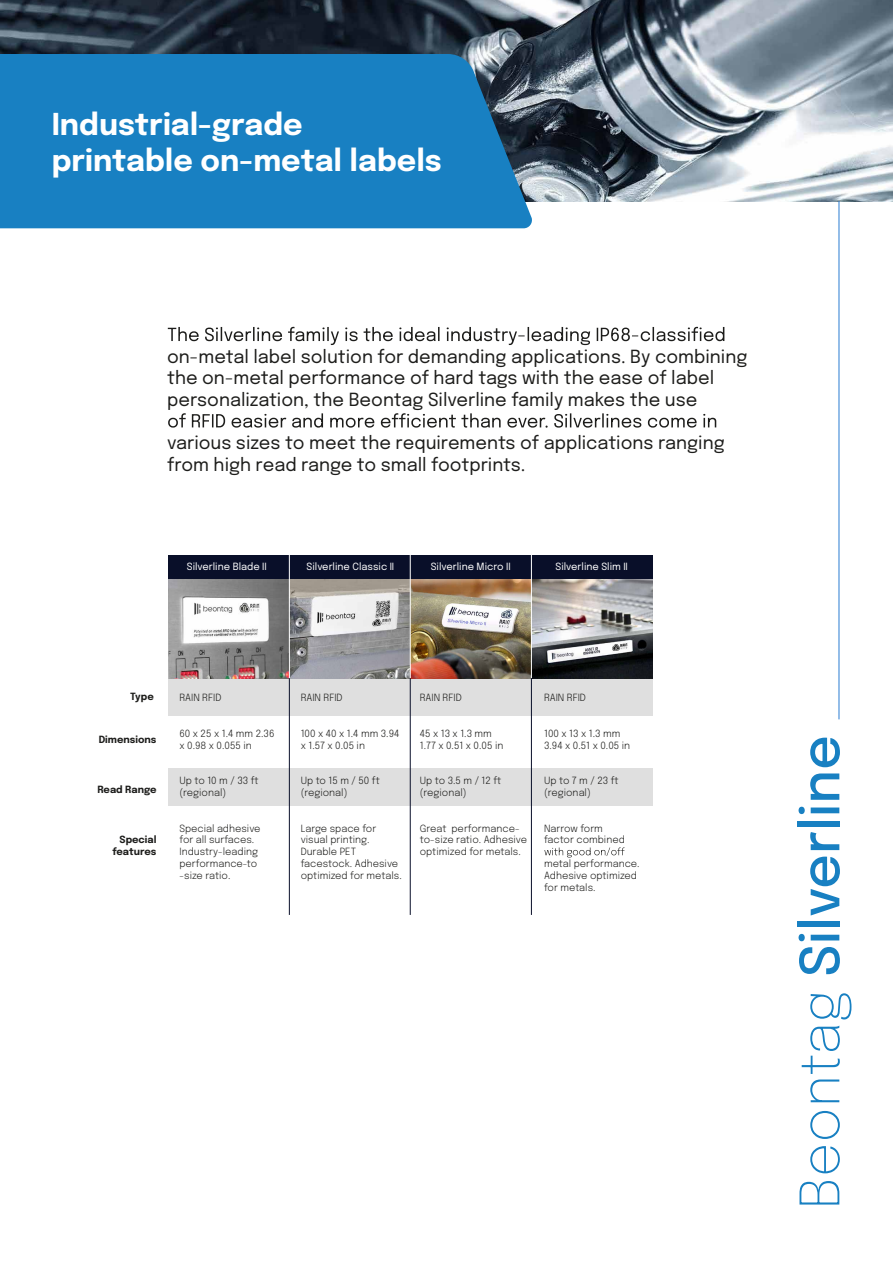
<style>
.page{position:relative;width:893px;height:1263px;background:#fff}
.page>*{position:absolute;margin:0;border:0;box-sizing:border-box;transform-origin:0 0}
.t1{font:500 54px "Epilogue";color:#1880c2}
.t2{font:700 30px/36px "Epilogue";color:#fff}
.t3{font:18px/21.6px "Epilogue";color:#1d1d1b}
.t4{font:300 9.9px/11.9px "Epilogue";color:#1d1d1b}
.t5{font:9.9px "Epilogue";color:#fff}
.t6{font:700 9.9px/11.9px "Epilogue";color:#1d1d1b;text-align:right}
.s1{font-weight:200}
</style>
<div class="page">
<img style="left:0;top:0;width:893px;height:201px">
<div style="left:0;top:54px;width:533px;height:174px;background:#1880c2"></div>
<svg style="left:168px;top:327px;width:556px;height:18px"></svg>
<svg style="left:168px;top:413px;width:548px;height:15px"></svg>
<hr style="left:839px;top:201px;width:1px;height:518px;background:#2b7cd2">
<div style="left:168px;top:678px;width:484px;height:38px;background:#dfdfdf"></div>
<div style="left:168px;top:769px;width:484px;height:37px;background:#dfdfdf"></div>
<div style="left:168px;top:555px;width:484px;height:24px;background:#090f29"></div>
<svg style="left:544px;top:847px;width:80px;height:10px"></svg>
<img style="left:168px;top:579px;width:484px;height:99px">
<hr style="left:289px;top:555px;width:1px;height:123px;background:#fff">
<hr style="left:410px;top:555px;width:1px;height:123px;background:#fff">
<hr style="left:531px;top:555px;width:1px;height:123px;background:#fff">
<hr style="left:289px;top:678px;width:1px;height:237px;background:#090f29">
<hr style="left:410px;top:678px;width:1px;height:237px;background:#090f29">
<hr style="left:531px;top:678px;width:1px;height:237px;background:#090f29">
<h2 class="t2" style="left:52px;top:104px;width:392px">Industrial-grade printable on-metal labels</h2>
<h3 class="t3" style="left:167px;top:344px;width:582px">on-metal label solution for demanding applications. By combining the on-metal performance of hard tags with the ease of label personalization, the Beontag Silverline family makes the use</h3>
<h3 class="t3" style="left:167px;top:431px;width:559px">various sizes to meet the requirements of applications ranging from high read range to small footprints.</h3>
<p class="t5" style="left:187px;top:559px;width:81px">Silverline Blade II</p>
<p class="t5" style="left:307px;top:559px;width:89px">Silverline Classic II</p>
<p class="t5" style="left:431px;top:559px;width:81px">Silverline Micro II</p>
<p class="t5" style="left:556px;top:559px;width:74px">Silverline Slim II</p>
<p class="t6" style="left:130px;top:689px;width:25px">Type</p>
<p class="t4" style="left:179px;top:691px;width:43px">RAIN RFID</p>
<p class="t4" style="left:179px;top:727px;width:97px">60 x 25 x 1.4 mm 2.36 x 0.98 x 0.055 in</p>
<p class="t4" style="left:179px;top:774px;width:81px">Up to 10 m / 33 ft (regional)</p>
<p class="t4" style="left:179px;top:821px;width:83px">Special adhesive for all surfaces.<br>Industry-leading performance-to -size ratio.</p>
<p class="t6" style="left:99px;top:733px;width:59px">Dimensions</p>
<p class="t6" style="left:97px;top:783px;width:61px">Read Range</p>
<p class="t6" style="left:112px;top:833px;width:46px">Special features</p>
<p class="t4" style="left:301px;top:691px;width:43px">RAIN RFID</p>
<p class="t4" style="left:301px;top:727px;width:100px">100 x 40 x 1.4 mm 3.94 x 1.57 x 0.05 in</p>
<p class="t4" style="left:301px;top:774px;width:81px">Up to 15 m / 50 ft (regional)</p>
<p class="t4" style="left:301px;top:821px;width:103px">Large space for visual printing.<br>Durable PET facestock. Adhesive optimized for metals.</p>
<p class="t4" style="left:420px;top:691px;width:43px">RAIN RFID</p>
<p class="t4" style="left:420px;top:727px;width:85px">45 x 13 x 1.3 mm<br>1.77 x 0.51 x 0.05 in</p>
<p class="t4" style="left:420px;top:774px;width:83px">Up to 3.5 m / 12 ft (regional)</p>
<p class="t4" style="left:420px;top:821px;width:109px">Great performance&shy;to-size ratio. Adhesive optimized for metals.</p>
<p class="t4" style="left:544px;top:691px;width:43px">RAIN RFID</p>
<p class="t4" style="left:544px;top:727px;width:88px">100 x 13 x 1.3 mm<br>3.94 x 0.51 x 0.05 in</p>
<p class="t4" style="left:544px;top:774px;width:76px">Up to 7 m / 23 ft (regional)</p>
<p class="t4" style="left:544px;top:821px;width:82px">Narrow form factor combined</p>
<p class="t4" style="left:544px;top:857px;width:97px">metal performance.<br>Adhesive optimized for metals.</p>
<h1 class="t1" style="left:781px;top:1209px;width:475px;rotate:-90deg"><span class="s1">Beontag</span> Silverline</h1>
</div>
